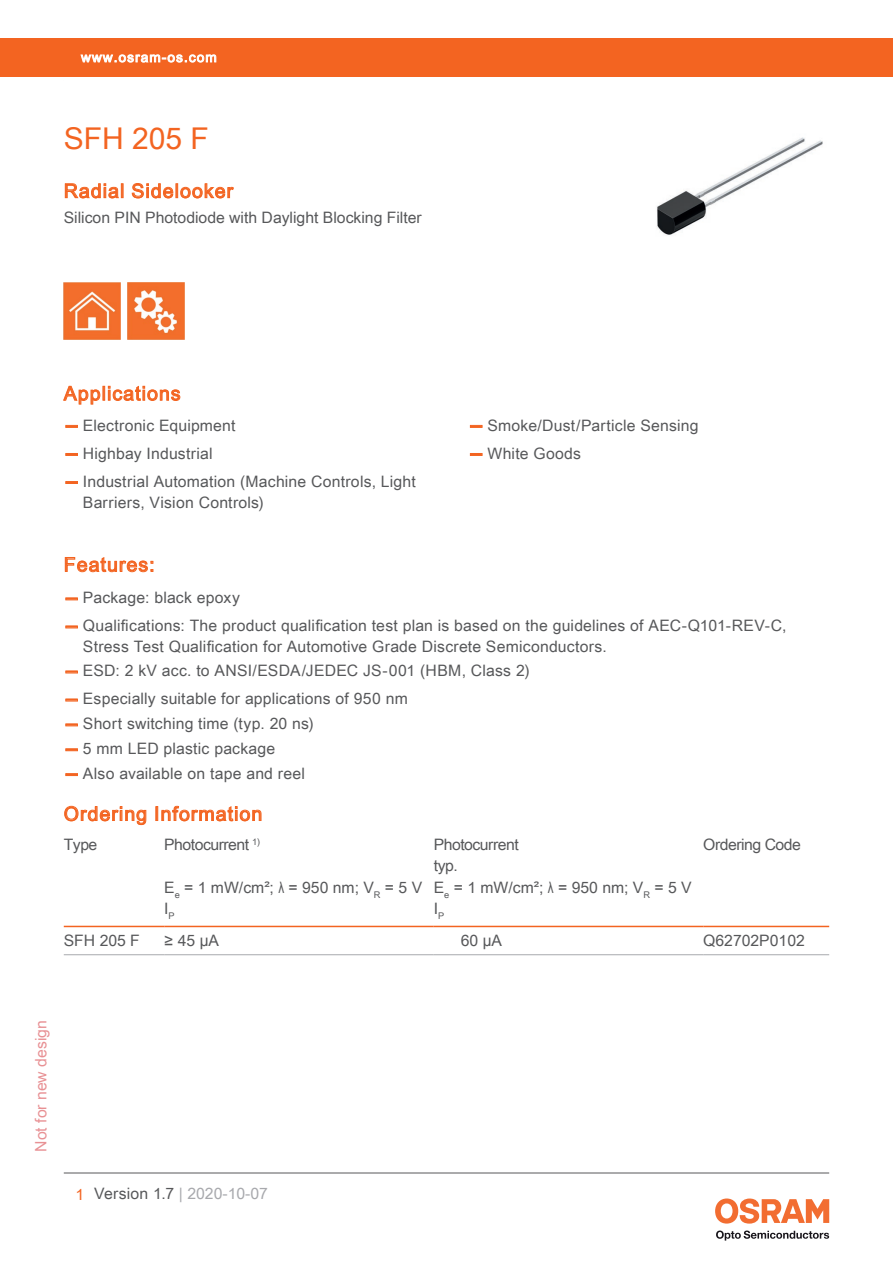
<style>
.page{position:relative;width:893px;height:1263px;background:#fff}
.page>*{position:absolute;margin:0;border:0;box-sizing:border-box;transform-origin:0 0}
.t1{font:30px "Arial Unicode MS";color:#f36421}
.t2{font:19.5px "Arial Unicode MS";letter-spacing:.055em;color:#f36421}
.t3{font:15.75px/21px "Arial Unicode MS";letter-spacing:.01em;color:#57585a}
.t4{font:15.75px "Arial Unicode MS";letter-spacing:-.03em;color:#57585a}
.t5{font:15.75px "Arial Unicode MS";color:#a8a9ad}
.t6{font:15.75px "Arial Unicode MS";color:#d1232a}
.t7{font:13.5px "Arial Unicode MS";letter-spacing:.085em;color:#fff}
.s1{font-family:"Helvetica Neue LT Pro";font-weight:700;color:#f36421}
.s2{font-family:"Arial"}
.s3{color:#f36421}
.s4{color:#57585a}
</style>
<div class="page">
<hr style="left:64px;top:1173px;width:765px;height:1px;background:#57585a">
<svg style="left:716px;top:1230px;width:113px;height:10px"></svg>
<svg style="left:715px;top:1198px;width:114px;height:25px"></svg>
<div style="left:0;top:38px;width:893px;height:39px;background:#f36421"></div>
<svg style="left:80px;top:54px;width:137px;height:9px"></svg>
<svg style="left:63px;top:385px;width:118px;height:20px"></svg>
<img style="left:657px;top:137px;width:166px;height:98px">
<svg style="left:65px;top:183px;width:58px;height:16px"></svg>
<svg style="left:131px;top:183px;width:103px;height:16px"></svg>
<img style="left:64px;top:282px;width:57px;height:57px">
<img style="left:128px;top:282px;width:57px;height:57px">
<svg style="left:66px;top:425px;width:11px;height:2px"></svg>
<svg style="left:66px;top:453px;width:11px;height:2px"></svg>
<svg style="left:66px;top:481px;width:11px;height:2px"></svg>
<svg style="left:470px;top:425px;width:12px;height:2px"></svg>
<svg style="left:470px;top:453px;width:12px;height:2px"></svg>
<svg style="left:65px;top:557px;width:88px;height:16px"></svg>
<svg style="left:66px;top:598px;width:11px;height:2px"></svg>
<svg style="left:66px;top:626px;width:11px;height:2px"></svg>
<svg style="left:66px;top:671px;width:11px;height:2px"></svg>
<svg style="left:66px;top:699px;width:11px;height:2px"></svg>
<svg style="left:66px;top:724px;width:11px;height:2px"></svg>
<svg style="left:66px;top:749px;width:11px;height:2px"></svg>
<hr style="left:64px;top:926px;width:100px;height:1px;background:#f36421">
<hr style="left:164px;top:926px;width:270px;height:1px;background:#f36421">
<hr style="left:434px;top:926px;width:269px;height:1px;background:#f36421">
<hr style="left:703px;top:926px;width:126px;height:1px;background:#f36421">
<hr style="left:64px;top:954px;width:100px;height:1px;background:#a8a9ad">
<hr style="left:164px;top:954px;width:270px;height:1px;background:#a8a9ad">
<hr style="left:434px;top:954px;width:269px;height:1px;background:#a8a9ad">
<hr style="left:703px;top:954px;width:126px;height:1px;background:#a8a9ad">
<svg style="left:64px;top:805px;width:83px;height:20px"></svg>
<div style="left:155px;top:806px;width:3px;height:15px;border:1px solid #f36421"></div>
<svg style="left:161px;top:805px;width:101px;height:17px"></svg>
<p class="t7" style="left:81px;top:47px;width:137px">www.osram-os.com</p>
<h1 class="t1" style="left:64px;top:117px;width:147px">SFH 205 F</h1>
<p class="t2" style="left:64px;top:177px;width:171px">Radial Sidelooker</p>
<p class="t3" style="left:64px;top:207px;width:359px">Silicon PIN Photodiode with Daylight Blocking Filter</p>
<p class="t2" style="left:64px;top:379px;width:118px">Applications</p>
<p class="t3" style="left:64px;top:414px;width:173px"><span class="s1">—</span> Electronic Equipment</p>
<p class="t3" style="left:64px;top:442px;width:150px"><span class="s1">—</span> Highbay Industrial</p>
<p class="t3" style="left:83px;top:470px;width:334px;text-indent:-19px"><span class="s1">—</span> Industrial Automation (Machine Controls, Light<br>Barriers, Vision Controls)</p>
<p class="t3" style="left:468px;top:414px;width:232px"><span class="s1">—</span> Smoke/Dust/Particle Sensing</p>
<p class="t3" style="left:468px;top:442px;width:114px"><span class="s1">—</span> White Goods</p>
<p class="t2" style="left:64px;top:550px;width:92px">Features:</p>
<p class="t3" style="left:64px;top:587px;width:178px"><span class="s1">—</span> Package: black epoxy</p>
<p class="t3" style="left:83px;top:615px;width:705px;text-indent:-19px"><span class="s1">—</span> Qualifications: The product qualification test plan is based on the guidelines of AEC-Q101-REV-C,<br>Stress Test Qualification for Automotive Grade Discrete Semiconductors.</p>
<p class="t3" style="left:64px;top:660px;width:468px"><span class="s1">—</span> ESD: 2 kV acc. to ANSI/ESDA/JEDEC JS-001 (HBM, Class 2)</p>
<p class="t3" style="left:64px;top:688px;width:346px"><span class="s1">—</span> Especially suitable for applications of 950 nm</p>
<p class="t3" style="left:64px;top:713px;width:251px"><span class="s1">—</span> Short switching time (typ. 20 ns)</p>
<p class="t3" style="left:64px;top:738px;width:213px"><span class="s1">—</span> 5 mm LED plastic package</p>
<p class="t3" style="left:64px;top:762px;width:243px"><span class="s1">—</span> Also available on tape and reel</p>
<p class="t2" style="left:64px;top:799px;width:200px">Ordering Information</p>
<p class="t3" style="left:64px;top:834px;width:35px">Type</p>
<p class="t4" style="left:164px;top:833px;width:97px">Photocurrent <sup>1)</sup></p>
<p class="t4" style="left:434px;top:833px;width:86px">Photocurrent</p>
<p class="t4" style="left:703px;top:833px;width:99px">Ordering Code</p>
<p class="t3" style="left:164px;top:855px;width:529px;text-indent:269px">typ.<br>E<sub>e</sub> = 1 mW/cm²; <span class="s2">λ</span> = 950 nm; V<sub>R</sub> = 5 V E<sub>e</sub> = 1 mW/cm²; <span class="s2">λ</span> = 950 nm; V<sub>R</sub> = 5 V<br>I<sub>P</sub></p>
<p class="t3" style="left:434px;top:897px;width:12px">I<sub>P</sub></p>
<p class="t3" style="left:64px;top:930px;width:78px">SFH 205 F</p>
<p class="t3" style="left:164px;top:930px;width:56px">≥ 45 µA</p>
<p class="t3" style="left:461px;top:930px;width:43px">60 µA</p>
<p class="t3" style="left:703px;top:930px;width:103px">Q62702P0102</p>
<p class="t6" style="left:29px;top:1152px;width:133px;rotate:-90deg">Not for new design</p>
<p class="t5" style="left:76px;top:1182px;width:194px"><span class="s3">1</span> <span class="s4">Version 1.7</span> | 2020-10-07</p>
</div>
